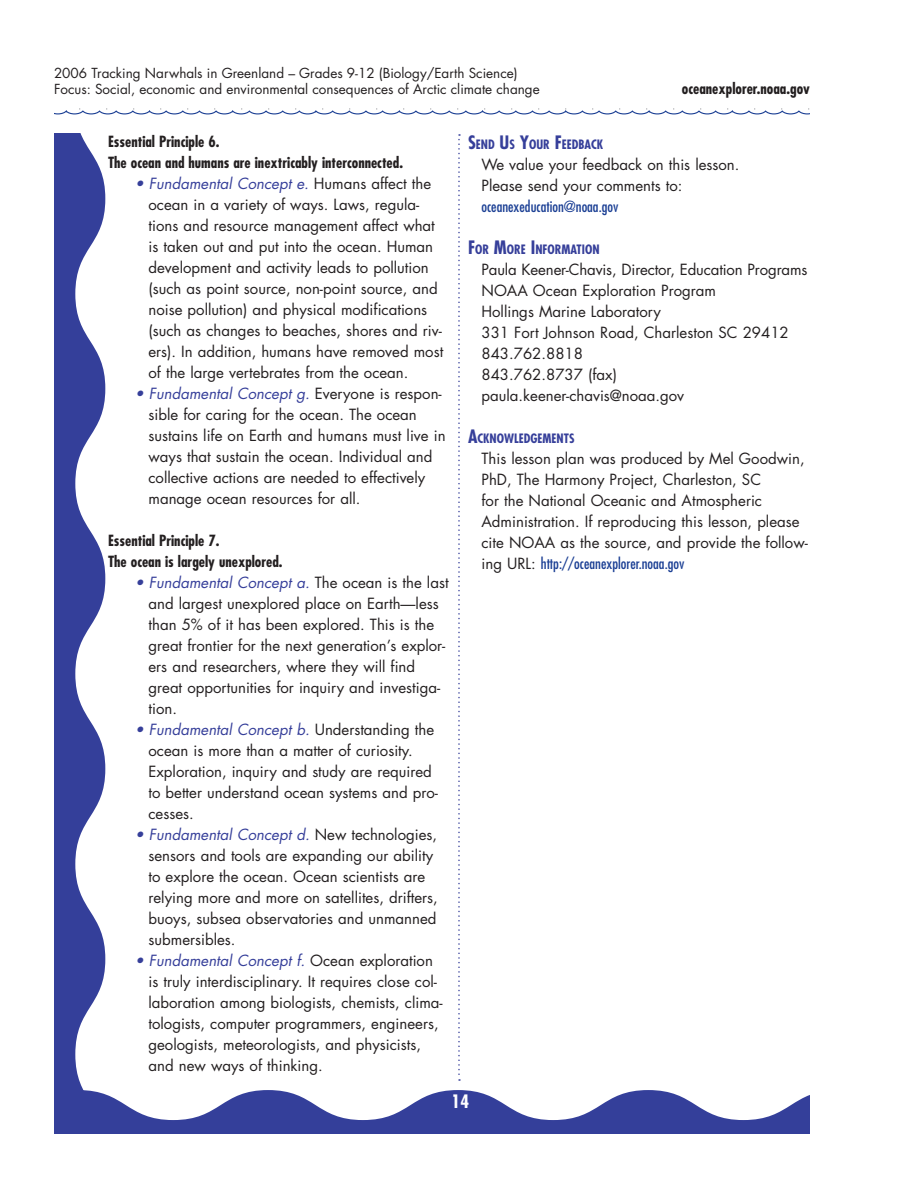
<style>
.page{position:relative;width:918px;height:1188px;background:#fff}
.page>*{position:absolute;margin:0;border:0;box-sizing:border-box;transform-origin:0 0}
.t1{font:700 condensed 18px "Futura";color:#fff}
.ind_sub_txt_w_bullet{font:15px/21px "Futura";color:#231f20}
.body_text_lists{font:15px/21px "Futura";color:#231f20}
.Standard_header{font:700 condensed 15px "Futura";color:#231f20}
.body_text_lists-2{font:condensed 15px "Futura";color:#1b3f94}
.t2{font:13.5px/16.2px "Futura";color:#231f20}
.Sub_head{font:700 condensed 12.6px "Futura";color:#363f9a}
.s1{font-style:italic;color:#363f9a}
.s2{font-size:18px}
.s3{font-stretch:condensed;color:#1b3f94}
</style>
<div class="page">
<svg style="left:54px;top:134px;width:51px;height:956px;fill:#343f9a"></svg>
<svg style="left:54px;top:1090px;width:756px;height:44px"></svg>
<svg style="left:54px;top:108px;width:756px;height:7px"></svg>
<svg style="left:458px;top:134px;width:2px;height:947px"></svg>
<p class="t2" style="left:54px;top:65px;width:487px">2006 Tracking Narwhals in Greenland – Grades 9-12 (Biology/Earth Science)<br>Focus: Social, economic and environmental consequences of Arctic climate change</p>
<p class="Standard_header" style="left:682px;top:79px;width:130px">oceanexplorer.noaa.gov</p>
<p class="Standard_header" style="left:108px;top:132px;width:113px">Essential Principle 6.</p>
<p class="Standard_header" style="left:108px;top:153px;width:297px">The ocean and humans are inextricably interconnected.</p>
<p class="ind_sub_txt_w_bullet" style="left:148px;top:173px;width:296px;text-indent:-14px"><span class="s1">• Fundamental Concept e.</span> Humans affect the ocean in a variety of ways. Laws, regula&shy;tions and resource management affect what is taken out and put into the ocean. Human development and activity leads to pollution (such as point source, non-point source, and noise pollution) and physical modifications (such as changes to beaches, shores and riv&shy;ers). In addition, humans have removed most of the large vertebrates from the ocean.</p>
<p class="ind_sub_txt_w_bullet" style="left:148px;top:383px;width:299px;text-indent:-14px"><span class="s1">• Fundamental Concept g.</span> Everyone is respon&shy;sible for caring for the ocean. The ocean sustains life on Earth and humans must live in ways that sustain the ocean. Individual and collective actions are needed to effectively manage ocean resources for all.</p>
<p class="Standard_header" style="left:108px;top:531px;width:113px">Essential Principle 7.</p>
<p class="Standard_header" style="left:108px;top:552px;width:176px">The ocean is largely unexplored.</p>
<p class="ind_sub_txt_w_bullet" style="left:148px;top:572px;width:302px;text-indent:-14px"><span class="s1">• Fundamental Concept a.</span> The ocean is the last and largest unexplored place on Earth—less than 5% of it has been explored. This is the great frontier for the next generation’s explor&shy;ers and researchers, where they will find great opportunities for inquiry and investiga&shy;tion.</p>
<p class="ind_sub_txt_w_bullet" style="left:148px;top:719px;width:291px;text-indent:-14px"><span class="s1">• Fundamental Concept b.</span> Understanding the ocean is more than a matter of curiosity.<br>Exploration, inquiry and study are required to better understand ocean systems and pro&shy;cesses.</p>
<p class="ind_sub_txt_w_bullet" style="left:148px;top:824px;width:291px;text-indent:-14px"><span class="s1">• Fundamental Concept d.</span> New technologies, sensors and tools are expanding our ability to explore the ocean. Ocean scientists are relying more and more on satellites, drifters, buoys, subsea observatories and unmanned submersibles.</p>
<p class="ind_sub_txt_w_bullet" style="left:148px;top:950px;width:296px;text-indent:-14px"><span class="s1">• Fundamental Concept f.</span> Ocean exploration is truly interdisciplinary. It requires close col&shy;laboration among biologists, chemists, clima&shy;tologists, computer programmers, engineers, geologists, meteorologists, and physicists, and new ways of thinking.</p>
<p class="Sub_head" style="left:468px;top:137px;width:136px"><span class="s2">S</span>end <span class="s2">U</span>s <span class="s2">Y</span>our <span class="s2">F</span>eedback</p>
<p class="body_text_lists" style="left:482px;top:154px;width:259px">We value your feedback on this lesson.</p>
<p class="body_text_lists" style="left:482px;top:175px;width:202px">Please send your comments to:</p>
<p class="body_text_lists-2" style="left:482px;top:197px;width:138px">oceanexeducation@noaa.gov</p>
<p class="Sub_head" style="left:468px;top:242px;width:133px"><span class="s2">F</span>or <span class="s2">M</span>ore <span class="s2">I</span>nformation</p>
<p class="body_text_lists" style="left:482px;top:259px;width:327px">Paula Keener-Chavis, Director, Education Programs</p>
<p class="body_text_lists" style="left:482px;top:280px;width:236px">NOAA Ocean Exploration Program</p>
<p class="body_text_lists" style="left:482px;top:301px;width:181px">Hollings Marine Laboratory</p>
<p class="body_text_lists" style="left:482px;top:322px;width:309px">331 Fort Johnson Road, Charleston SC 29412</p>
<p class="body_text_lists" style="left:482px;top:343px;width:103px">843.762.8818</p>
<p class="body_text_lists" style="left:482px;top:364px;width:137px">843.762.8737 (fax)</p>
<p class="body_text_lists" style="left:482px;top:385px;width:204px">paula.keener-chavis@noaa.gov</p>
<p class="Sub_head" style="left:468px;top:431px;width:108px"><span class="s2">A</span>cknowledgements</p>
<p class="body_text_lists" style="left:482px;top:448px;width:328px">This lesson plan was produced by Mel Goodwin, PhD, The Harmony Project, Charleston, SC<br>for the National Oceanic and Atmospheric Administration. If reproducing this lesson, please cite NOAA as the source, and provide the follow&shy;ing URL: <span class="s3">http://oceanexplorer.noaa.gov</span></p>
<p class="t1" style="left:452px;top:1090px;width:9px">14</p>
</div>
